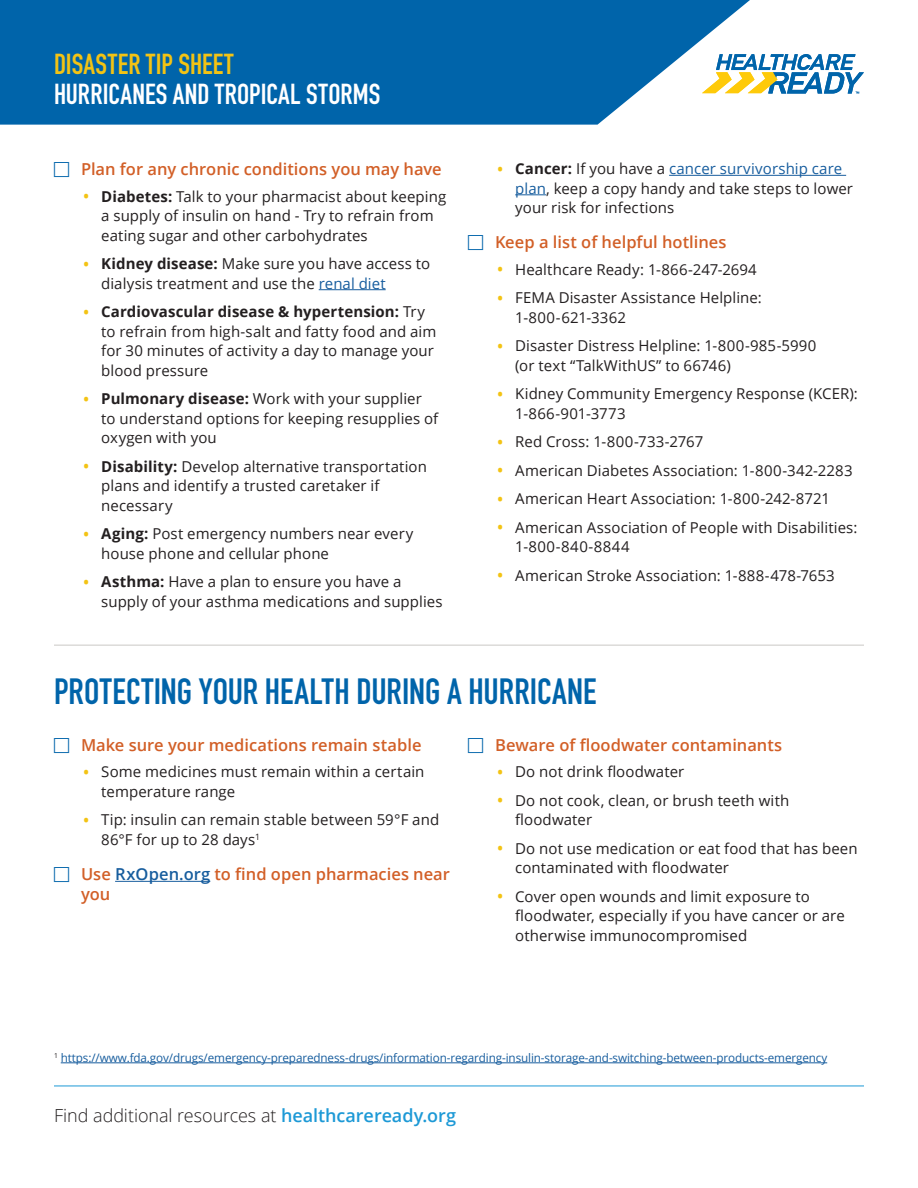
<style>
.page{position:relative;width:918px;height:1188px;background:#fff}
.page>*{position:absolute;margin:0;border:0;box-sizing:border-box;transform-origin:0 0}
.Heading_1{font:700 36px "DIN Condensed";color:#0064aa}
.Heading_1-2{font:700 28.5px/30px "DIN Condensed";letter-spacing:.01em;color:#fff}
.Body{font:300 18px "Open Sans";letter-spacing:-.005em;color:#231f20}
.t1{font:600 16.5px/19.5px "Open Sans";color:#d25f27}
.t2{font:15px/19.5px "Open Sans";letter-spacing:.005em;color:#231f20}
.Body-2{font:11.7px "Open Sans";letter-spacing:-.01em;color:#175d9e}
.s1{color:#f3c314}
.s2{font-weight:300;font-size:27px;color:#f3c314}
.s3{font-weight:700}
.s4{color:#175d9e}
.s5{font-weight:600;color:#1d99d6}
</style>
<div class="page">
<svg style="left:0;top:0;width:750px;height:125px;background:#1571b1"></svg>
<svg style="left:702px;top:54px;width:162px;height:39px"></svg>
<hr style="left:319px;top:289px;width:67px;height:1px;background:#175d9e">
<hr style="left:669px;top:175px;width:177px;height:1px;background:#175d9e">
<hr style="left:515px;top:194px;width:31px;height:1px;background:#175d9e">
<hr style="left:54px;top:645px;width:810px;height:1px;background:#cbc8c6">
<hr style="left:115px;top:881px;width:95px;height:1px;background:#175d9e">
<hr style="left:54px;top:1086px;width:810px;height:1px;background:#1d99d6">
<hr style="left:61px;top:1063px;width:766px;height:1px;background:#175d9e">
<p class="Heading_1-2" style="left:54px;top:49px;width:328px"><span class="s1">DISASTER TIP SHEET<br></span>HURRICANES AND TROPICAL STORMS</p>
<p class="t1" style="left:81px;top:159px;width:362px">Plan for any chronic conditions you may have</p>
<p class="t2" style="left:101px;top:186px;width:347px;text-indent:-20px"><span class="s2">•</span> <span class="s3">Diabetes:</span> Talk to your pharmacist about keeping a supply of insulin on hand - Try to refrain from eating sugar and other carbohydrates</p>
<p class="t2" style="left:101px;top:254px;width:330px;text-indent:-20px"><span class="s2">•</span> <span class="s3">Kidney disease:</span> Make sure you have access to dialysis treatment and use the <span class="s4">renal diet</span></p>
<p class="t2" style="left:101px;top:302px;width:337px;text-indent:-20px"><span class="s2">•</span> <span class="s3">Cardiovascular disease &amp; hypertension:</span> Try to refrain from high-salt and fatty food and aim for 30 minutes of activity a day to manage your blood pressure</p>
<p class="t2" style="left:101px;top:389px;width:339px;text-indent:-20px"><span class="s2">•</span> <span class="s3">Pulmonary disease:</span> Work with your supplier to understand options for keeping resupplies of oxygen with you</p>
<p class="t2" style="left:101px;top:456px;width:327px;text-indent:-20px"><span class="s2">•</span> <span class="s3">Disability:</span> Develop alternative transportation plans and identify a trusted caretaker if necessary</p>
<p class="t2" style="left:101px;top:524px;width:314px;text-indent:-20px"><span class="s2">•</span> <span class="s3">Aging:</span> Post emergency numbers near every house phone and cellular phone</p>
<p class="t2" style="left:101px;top:572px;width:343px;text-indent:-20px"><span class="s2">•</span> <span class="s3">Asthma:</span> Have a plan to ensure you have a supply of your asthma medications and supplies</p>
<p class="t2" style="left:515px;top:159px;width:339px;text-indent:-20px"><span class="s2">•</span> <span class="s3">Cancer:</span> If you have a <span class="s4">cancer survivorship care plan</span>, keep a copy handy and take steps to lower your risk for infections</p>
<p class="t1" style="left:495px;top:232px;width:233px">Keep a list of helpful hotlines</p>
<p class="t2" style="left:495px;top:259px;width:263px"><span class="s2">•</span> Healthcare Ready: 1-866-247-2694</p>
<p class="t2" style="left:515px;top:288px;width:248px;text-indent:-20px"><span class="s2">•</span> FEMA Disaster Assistance Helpline:<br>1-800-621-3362</p>
<p class="t2" style="left:515px;top:336px;width:303px;text-indent:-20px"><span class="s2">•</span> Disaster Distress Helpline: 1-800-985-5990 (or text “TalkWithUS” to 66746)</p>
<p class="t2" style="left:515px;top:384px;width:344px;text-indent:-20px"><span class="s2">•</span> Kidney Community Emergency Response (KCER):<br>1-866-901-3773</p>
<p class="t2" style="left:495px;top:432px;width:210px"><span class="s2">•</span> Red Cross: 1-800-733-2767</p>
<p class="t2" style="left:495px;top:460px;width:359px"><span class="s2">•</span> American Diabetes Association: 1-800-342-2283</p>
<p class="t2" style="left:495px;top:489px;width:337px"><span class="s2">•</span> American Heart Association: 1-800-242-8721</p>
<p class="t2" style="left:515px;top:517px;width:344px;text-indent:-20px"><span class="s2">•</span> American Association of People with Disabilities:<br>1-800-840-8844</p>
<p class="t2" style="left:495px;top:565px;width:341px"><span class="s2">•</span> American Stroke Association: 1-888-478-7653</p>
<p class="Heading_1" style="left:54px;top:668px;width:544px">PROTECTING YOUR HEALTH DURING A HURRICANE</p>
<p class="t1" style="left:81px;top:735px;width:342px">Make sure your medications remain stable</p>
<p class="t2" style="left:101px;top:762px;width:325px;text-indent:-20px"><span class="s2">•</span> Some medicines must remain within a certain temperature range</p>
<p class="t2" style="left:101px;top:810px;width:340px;text-indent:-20px"><span class="s2">•</span> Tip: insulin can remain stable between 59°F and<br>86°F for up to 28 days<sup>1</sup></p>
<p class="t1" style="left:81px;top:864px;width:370px">Use <span class="s4">RxOpen.org</span> to find open pharmacies near you</p>
<p class="t1" style="left:495px;top:735px;width:289px">Beware of floodwater contaminants</p>
<p class="t2" style="left:495px;top:762px;width:191px"><span class="s2">•</span> Do not drink floodwater</p>
<p class="t2" style="left:515px;top:790px;width:276px;text-indent:-20px"><span class="s2">•</span> Do not cook, clean, or brush teeth with floodwater</p>
<p class="t2" style="left:515px;top:838px;width:344px;text-indent:-20px"><span class="s2">•</span> Do not use medication or eat food that has been contaminated with floodwater</p>
<p class="t2" style="left:515px;top:886px;width:331px;text-indent:-20px"><span class="s2">•</span> Cover open wounds and limit exposure to floodwater, especially if you have cancer or are otherwise immunocompromised</p>
<p class="Body-2" style="left:54px;top:1050px;width:775px"><sup>1</sup> https://www.fda.gov/drugs/emergency-preparedness-drugs/information-regarding-insulin-storage-and-switching-between-products-emergency</p>
<p class="Body" style="left:54px;top:1103px;width:404px">Find additional resources at <span class="s5">healthcareready.org</span></p>
</div>
